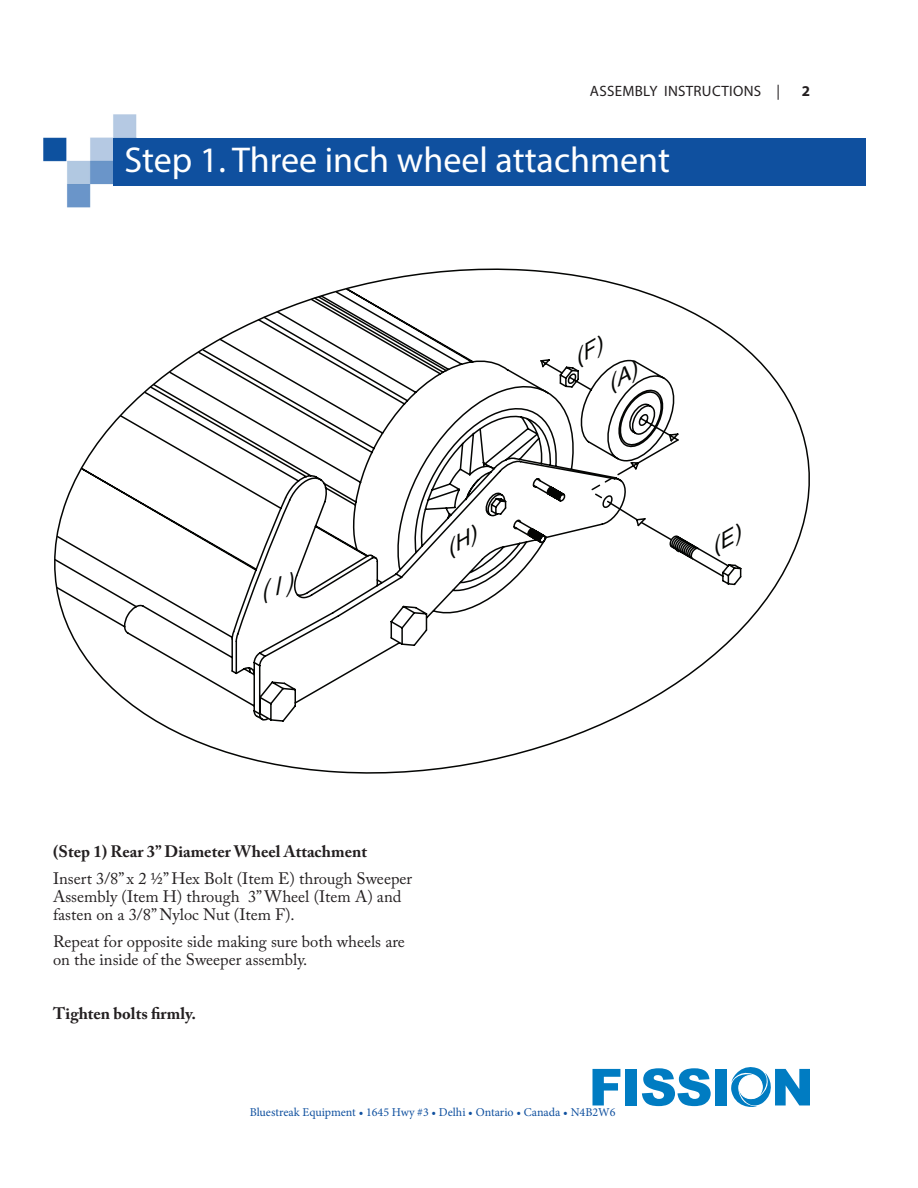
<style>
.page{position:relative;width:918px;height:1188px;background:#fff}
.page>*{position:absolute;margin:0;border:0;box-sizing:border-box;transform-origin:0 0}
.t1{font:36px "Myriad Pro";color:#fff}
.t2{font:16.5px/18px "Adobe Caslon Pro";color:#231f20}
.t3{font:700 16.5px "Adobe Caslon Pro";color:#231f20}
.t4{font:15px "Myriad Pro";letter-spacing:.02em;color:#231f20}
.t5{font:700 15px "Myriad Pro";color:#231f20}
.t6{font:12px "Minion Pro";color:#0f509f}
</style>
<div class="page">
<svg style="left:592px;top:1069px;width:28px;height:36px"></svg>
<div style="left:626px;top:1069px;width:11px;height:36px;background:#007cc2"></div>
<svg style="left:642px;top:1068px;width:69px;height:38px"></svg>
<div style="left:716px;top:1069px;width:11px;height:36px;background:#007cc2"></div>
<svg style="left:731px;top:1067px;width:79px;height:40px"></svg>
<div style="left:739px;top:1075px;width:23px;height:24px;background:#fff;border-radius:50%"></div>
<div style="left:739px;top:1075px;width:24px;height:24px;border:1px solid #fff;border-radius:50%"></div>
<img style="left:43px;top:114px;width:94px;height:94px">
<div style="left:113px;top:138px;width:752px;height:47px;background:#0f509f"></div>
<svg style="left:54px;top:268px;width:756px;height:506px"></svg>
<svg style="left:451px;top:523px;width:26px;height:37px"></svg>
<svg style="left:262px;top:571px;width:33px;height:34px"></svg>
<svg style="left:716px;top:522px;width:25px;height:36px"></svg>
<svg style="left:540px;top:334px;width:140px;height:208px"></svg>
<p class="t4" style="left:590px;top:82px;width:192px">ASSEMBLY INSTRUCTIONS |</p>
<p class="t5" style="left:802px;top:82px;width:10px">2</p>
<h1 class="t1" style="left:124px;top:138px;width:547px">Step 1. Three inch wheel attachment</h1>
<p class="t3" style="left:53px;top:841px;width:316px">(Step 1) Rear 3” Diameter Wheel Attachment</p>
<p class="t2" style="left:53px;top:869px;width:361px">Insert 3/8” x 2 ½” Hex Bolt (Item E) through Sweeper<br>Assembly (Item H) through 3” Wheel (Item A) and fasten on a 3/8” Nyloc Nut (Item F).</p>
<p class="t2" style="left:53px;top:932px;width:353px">Repeat for opposite side making sure both wheels are on the inside of the Sweeper assembly.</p>
<p class="t3" style="left:53px;top:1003px;width:144px">Tighten bolts firmly.</p>
<p class="t6" style="left:250px;top:1104px;width:367px">Bluestreak Equipment • 1645 Hwy #3 • Delhi • Ontario • Canada • N4B2W6</p>
</div>
